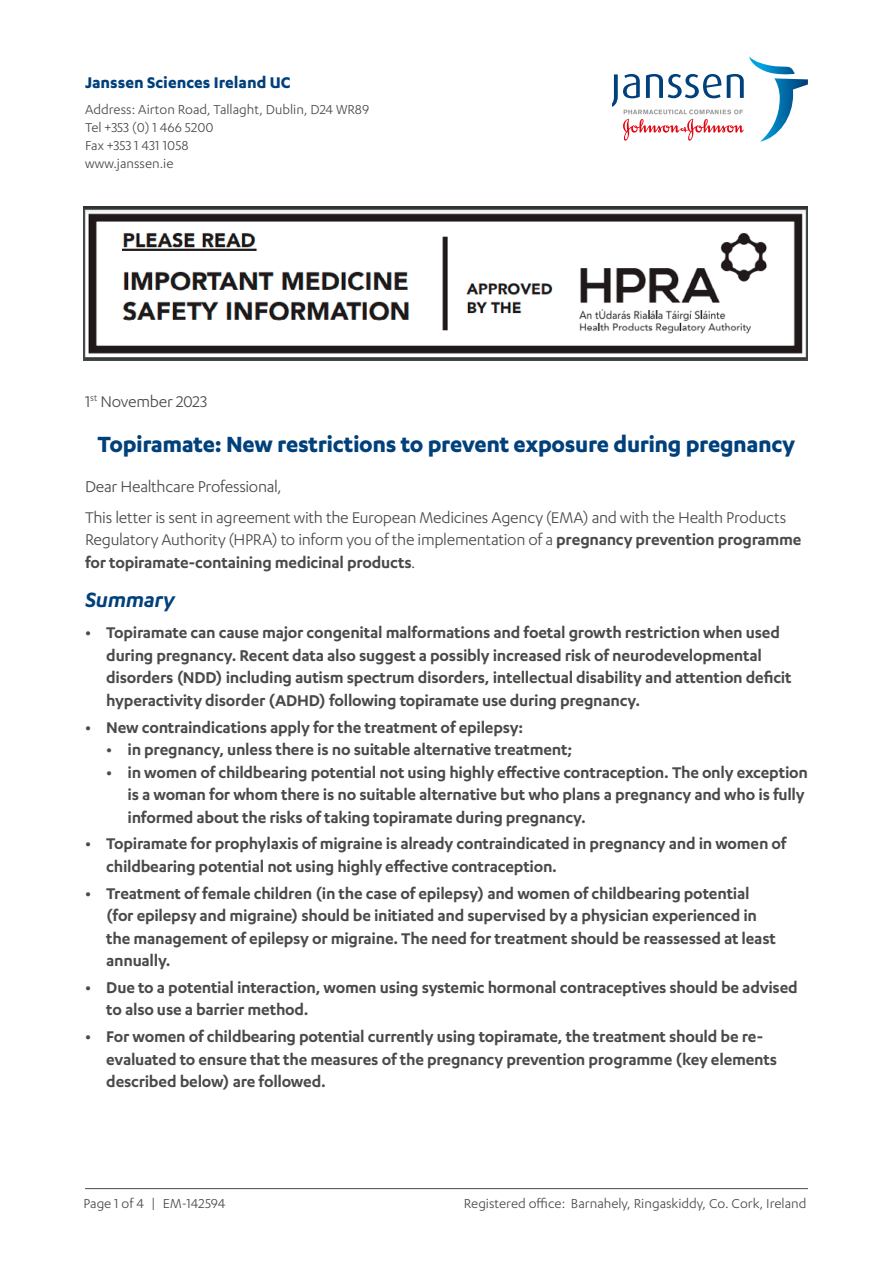
<style>
.page{position:relative;width:893px;height:1263px;background:#fff}
.page>*{position:absolute;margin:0;border:0;box-sizing:border-box;transform-origin:0 0}
.t1{font:700 25.5px "Karbon";letter-spacing:-.015em;color:#00407b}
.t2{font:italic 600 24px "Karbon";letter-spacing:-.015em;color:#00407b}
.t3{font:600 18px/22.5px "Karbon";letter-spacing:-.015em;color:#4a4a49}
.t4{font:18px/22.5px "Karbon";letter-spacing:-.015em;color:#4a4a49}
.t5{font:700 18px "Karbon";color:#00407b}
.t6{font:15px/18px "Karbon";color:#4a4a49}
.s1{font-weight:600}
</style>
<div class="page">
<svg style="left:612px;top:57px;width:196px;height:85px"></svg>
<hr style="left:85px;top:1188px;width:723px;height:1px;background:#4a4a49">
<img style="left:84px;top:206px;width:724px;height:155px">
<p class="t5" style="left:85px;top:72px;width:207px">Janssen Sciences Ireland UC</p>
<p class="t6" style="left:85px;top:100px;width:286px">Address: Airton Road, Tallaght, Dublin, D24 WR89<br>Tel +353 (0) 1 466 5200<br>Fax +353 1 431 1058<br>www.janssen.ie</p>
<p class="t4" style="left:85px;top:390px;width:124px">1<sup>st</sup> November 2023</p>
<p class="t1" style="left:98px;top:430px;width:699px">Topiramate: New restrictions to prevent exposure during pregnancy</p>
<p class="t4" style="left:85px;top:475px;width:198px">Dear Healthcare Professional,</p>
<p class="t4" style="left:85px;top:506px;width:718px">This letter is sent in agreement with the European Medicines Agency (EMA) and with the Health Products<br>Regulatory Authority (HPRA) to inform you of the implementation of a <span class="s1">pregnancy prevention programme for topiramate-containing medicinal products</span>.</p>
<p class="t2" style="left:85px;top:587px;width:91px">Summary</p>
<p class="t3" style="left:106px;top:621px;width:687px;text-indent:-21px">• Topiramate can cause major congenital malformations and foetal growth restriction when used during pregnancy. Recent data also suggest a possibly increased risk of neurodevelopmental disorders (NDD) including autism spectrum disorders, intellectual disability and attention deficit hyperactivity disorder (ADHD) following topiramate use during pregnancy.</p>
<p class="t3" style="left:85px;top:715px;width:440px">• New contraindications apply for the treatment of epilepsy:</p>
<p class="t3" style="left:106px;top:738px;width:467px">• in pregnancy, unless there is no suitable alternative treatment;</p>
<p class="t3" style="left:128px;top:760px;width:682px;text-indent:-21px">• in women of childbearing potential not using highly effective contraception. The only exception is a woman for whom there is no suitable alternative but who plans a pregnancy and who is fully informed about the risks of taking topiramate during pregnancy.</p>
<p class="t3" style="left:106px;top:832px;width:682px;text-indent:-21px">• Topiramate for prophylaxis of migraine is already contraindicated in pregnancy and in women of childbearing potential not using highly effective contraception.</p>
<p class="t3" style="left:106px;top:881px;width:671px;text-indent:-21px">• Treatment of female children (in the case of epilepsy) and women of childbearing potential (for epilepsy and migraine) should be initiated and supervised by a physician experienced in the management of epilepsy or migraine. The need for treatment should be reassessed at least annually.</p>
<p class="t3" style="left:106px;top:975px;width:693px;text-indent:-21px">• Due to a potential interaction, women using systemic hormonal contraceptives should be advised to also use a barrier method.</p>
<p class="t3" style="left:106px;top:1025px;width:672px;text-indent:-21px">• For women of childbearing potential currently using topiramate, the treatment should be re&shy;evaluated to ensure that the measures of the pregnancy prevention programme (key elements described below) are followed.</p>
<p class="t6" style="left:84px;top:1194px;width:143px">Page 1 of 4 | EM-142594</p>
<p class="t6" style="left:464px;top:1194px;width:344px">Registered office: Barnahely, Ringaskiddy, Co. Cork, Ireland</p>
</div>
